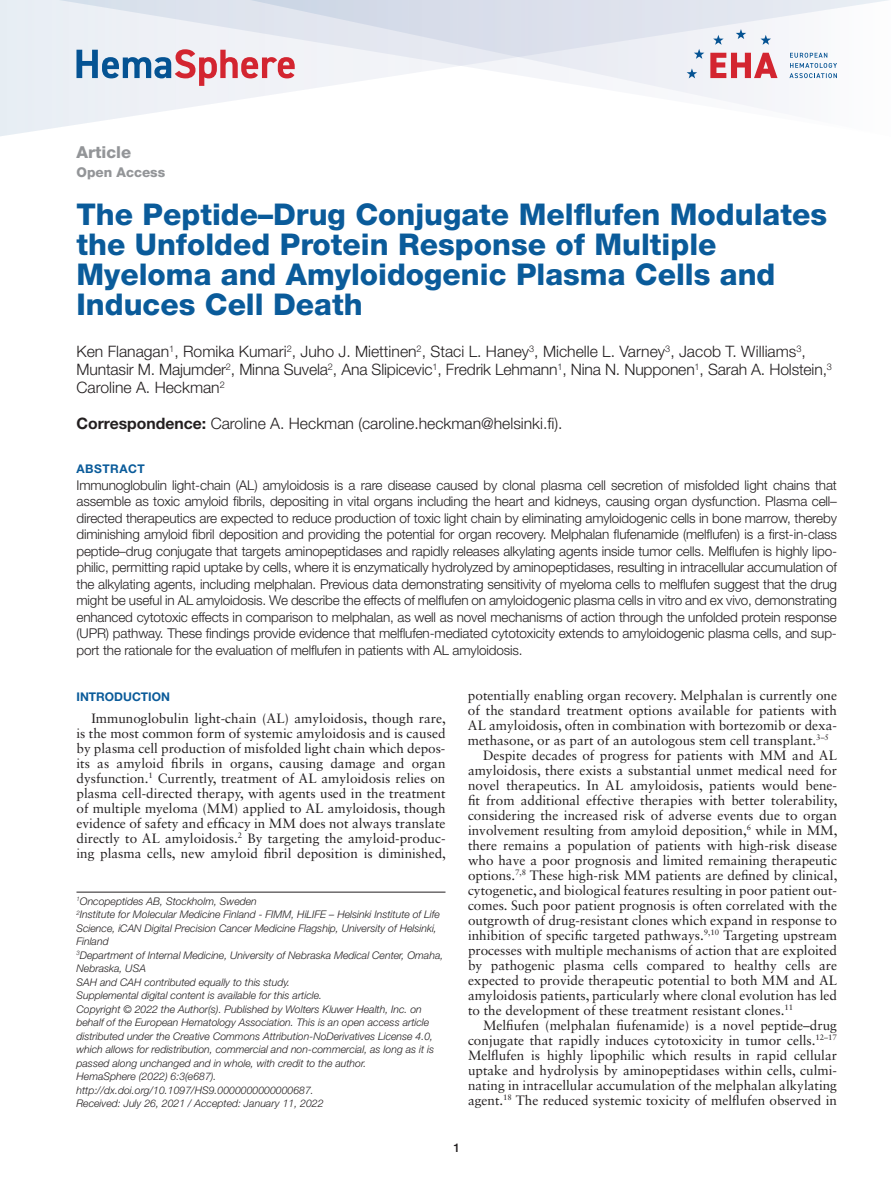
<style>
.page{position:relative;width:891px;height:1188px;background:#fff}
.page>*{position:absolute;margin:0;border:0;box-sizing:border-box;transform-origin:0 0}
.t1{font:800 30px/30px "Helvetica Neue LT Std";color:#0a5b9a}
.t2{font:800 16.5px "Helvetica Neue LT Std";color:#939598}
.t3{font:300 15.75px/18px "Helvetica Neue LT Std";color:#231f20}
.t4{font:13.5px/15px "Sabon LT Std";color:#231f20;text-align:justify}
.t5{font:300 13.5px/16.5px "Helvetica Neue LT Std";letter-spacing:-.01em;color:#231f20;text-align:justify}
.t6{font:800 13.5px "Helvetica Neue LT Std";color:#939598}
.t7{font:700 12px "Helvetica Neue LT Std";color:#0a5b9a}
.t8{font:700 12px "Helvetica Neue LT Std";letter-spacing:.04em;color:#0a5b9a}
.t9{font:500 12px "Helvetica Neue LT Std";color:#231f20}
.t10{font:italic 300 10.5px/13.5px "Helvetica Neue LT Std";color:#231f20}
.s1{font-weight:700}
</style>
<div class="page">
<div style="left:1px;top:0;width:58px;height:136px;background:#e8eef4"></div>
<svg style="left:59px;top:0;width:829px;height:127px"></svg>
<svg style="left:0;top:0;width:1px;height:136px"></svg>
<svg style="left:710px;top:53px;width:68px;height:25px"></svg>
<svg style="left:789px;top:53px;width:48px;height:25px"></svg>
<svg style="left:761px;top:35px;width:10px;height:10px"></svg>
<svg style="left:713px;top:35px;width:11px;height:10px"></svg>
<svg style="left:736px;top:29px;width:10px;height:10px"></svg>
<svg style="left:694px;top:49px;width:10px;height:10px"></svg>
<svg style="left:687px;top:68px;width:10px;height:10px"></svg>
<svg style="left:76px;top:49px;width:219px;height:37px"></svg>
<hr style="left:76px;top:892px;width:370px;height:1px;background:#231f20">
<p class="t2" style="left:76px;top:142px;width:56px">Article</p>
<p class="t6" style="left:76px;top:164px;width:90px">Open Access</p>
<h1 class="t1" style="left:76px;top:199px;width:752px">The Peptide–Drug Conjugate Melflufen Modulates the Unfolded Protein Response of Multiple Myeloma and Amyloidogenic Plasma Cells and Induces Cell Death</h1>
<p class="t3" style="left:76px;top:342px;width:757px">Ken Flanagan<sup>1</sup>, Romika Kumari<sup>2</sup>, Juho J. Miettinen<sup>2</sup>, Staci L. Haney<sup>3</sup>, Michelle L. Varney<sup>3</sup>, Jacob T. Williams<sup>3</sup>,<br>Muntasir M. Majumder<sup>2</sup>, Minna Suvela<sup>2</sup>, Ana Slipicevic<sup>1</sup>, Fredrik Lehmann<sup>1</sup>, Nina N. Nupponen<sup>1</sup>, Sarah A. Holstein,<sup>3<br></sup>Caroline A. Heckman<sup>2</sup></p>
<p class="t3" style="left:76px;top:414px;width:488px"><span class="s1">Correspondence:</span> Caroline A. Heckman (caroline.heckman@helsinki.fi).</p>
<p class="t8" style="left:76px;top:462px;width:70px">ABSTRACT</p>
<p class="t5" style="left:76px;top:477px;width:762px">Immunoglobulin light-chain (AL) amyloidosis is a rare disease caused by clonal plasma cell secretion of misfolded light chains that assemble as toxic amyloid fibrils, depositing in vital organs including the heart and kidneys, causing organ dysfunction. Plasma cell– directed therapeutics are expected to reduce production of toxic light chain by eliminating amyloidogenic cells in bone marrow, thereby diminishing amyloid fibril deposition and providing the potential for organ recovery. Melphalan flufenamide (melflufen) is a first-in-class peptide–drug conjugate that targets aminopeptidases and rapidly releases alkylating agents inside tumor cells. Melflufen is highly lipo&shy;philic, permitting rapid uptake by cells, where it is enzymatically hydrolyzed by aminopeptidases, resulting in intracellular accumulation of the alkylating agents, including melphalan. Previous data demonstrating sensitivity of myeloma cells to melflufen suggest that the drug might be useful in AL amyloidosis. We describe the effects of melflufen on amyloidogenic plasma cells in vitro and ex vivo, demonstrating enhanced cytotoxic effects in comparison to melphalan, as well as novel mechanisms of action through the unfolded protein response (UPR) pathway. These findings provide evidence that melflufen-mediated cytotoxicity extends to amyloidogenic plasma cells, and sup&shy;port the rationale for the evaluation of melflufen in patients with AL amyloidosis.</p>
<p class="t7" style="left:76px;top:690px;width:95px">INTRODUCTION</p>
<p class="t4" style="left:76px;top:710px;width:371px;text-indent:15px">Immunoglobulin light-chain (AL) amyloidosis, though rare, is the most common form of systemic amyloidosis and is caused by plasma cell production of misfolded light chain which depos&shy;its as amyloid fibrils in organs, causing damage and organ dysfunction.<sup>1</sup> Currently, treatment of AL amyloidosis relies on plasma cell-directed therapy, with agents used in the treatment of multiple myeloma (MM) applied to AL amyloidosis, though evidence of safety and efficacy in MM does not always translate directly to AL amyloidosis.<sup>2</sup> By targeting the amyloid-produc&shy;ing plasma cells, new amyloid fibril deposition is diminished,</p>
<p class="t4" style="left:468px;top:688px;width:371px">potentially enabling organ recovery. Melphalan is currently one</p>
<p class="t4" style="left:468px;top:703px;width:370px">of the standard treatment options available for patients with</p>
<p class="t4" style="left:468px;top:718px;width:371px">AL amyloidosis, often in combination with bortezomib or dexa-</p>
<p class="t4" style="left:468px;top:733px;width:362px">methasone, or as part of an autologous stem cell transplant.<sup>3–5</sup></p>
<p class="t4" style="left:483px;top:748px;width:355px">Despite decades of progress for patients with MM and AL</p>
<p class="t4" style="left:468px;top:763px;width:371px">amyloidosis, there exists a substantial unmet medical need for</p>
<p class="t4" style="left:468px;top:778px;width:371px">novel therapeutics. In AL amyloidosis, patients would bene-</p>
<p class="t4" style="left:468px;top:793px;width:371px">fit from additional effective therapies with better tolerability,</p>
<p class="t4" style="left:468px;top:808px;width:370px">considering the increased risk of adverse events due to organ</p>
<p class="t4" style="left:468px;top:823px;width:371px">involvement resulting from amyloid deposition,<sup>6</sup> while in MM,</p>
<p class="t4" style="left:468px;top:838px;width:370px">there remains a population of patients with high-risk disease</p>
<p class="t4" style="left:468px;top:853px;width:371px">who have a poor prognosis and limited remaining therapeutic</p>
<p class="t4" style="left:468px;top:868px;width:371px">options.<sup>7,8</sup> These high-risk MM patients are defined by clinical,</p>
<p class="t4" style="left:468px;top:883px;width:371px">cytogenetic, and biological features resulting in poor patient out-</p>
<p class="t4" style="left:468px;top:898px;width:371px">comes. Such poor patient prognosis is often correlated with the</p>
<p class="t4" style="left:468px;top:913px;width:370px">outgrowth of drug-resistant clones which expand in response to</p>
<p class="t4" style="left:468px;top:928px;width:370px">inhibition of specific targeted pathways.<sup>9,10</sup> Targeting upstream</p>
<p class="t4" style="left:468px;top:943px;width:370px">processes with multiple mechanisms of action that are exploited</p>
<p class="t4" style="left:468px;top:958px;width:371px">by pathogenic plasma cells compared to healthy cells are</p>
<p class="t4" style="left:468px;top:973px;width:371px">expected to provide therapeutic potential to both MM and AL</p>
<p class="t4" style="left:468px;top:988px;width:371px">amyloidosis patients, particularly where clonal evolution has led</p>
<p class="t4" style="left:468px;top:1003px;width:327px">to the development of these treatment resistant clones.<sup>11</sup></p>
<p class="t4" style="left:483px;top:1018px;width:355px">Melfiufen (melphalan fiufenamide) is a novel peptide–drug</p>
<p class="t4" style="left:468px;top:1033px;width:370px">conjugate that rapidly induces cytotoxicity in tumor cells.<sup>12–17</sup></p>
<p class="t4" style="left:468px;top:1048px;width:371px">Melflufen is highly lipophilic which results in rapid cellular</p>
<p class="t4" style="left:468px;top:1063px;width:371px">uptake and hydrolysis by aminopeptidases within cells, culmi-</p>
<p class="t4" style="left:468px;top:1078px;width:371px">nating in intracellular accumulation of the melphalan alkylating</p>
<p class="t4" style="left:468px;top:1093px;width:371px">agent.<sup>18</sup> The reduced systemic toxicity of melflufen observed in</p>
<p class="t10" style="left:76px;top:894px;width:368px"><sup>1</sup>Oncopeptides AB, Stockholm, Sweden<br><sup>2</sup>Institute for Molecular Medicine Finland - FIMM, HiLIFE – Helsinki Institute of Life Science, iCAN Digital Precision Cancer Medicine Flagship, University of Helsinki, Finland<br><sup>3</sup>Department of Internal Medicine, University of Nebraska Medical Center, Omaha, Nebraska, USA<br>SAH and CAH contributed equally to this study.<br>Supplemental digital content is available for this article.<br>Copyright © 2022 the Author(s). Published by Wolters Kluwer Health, Inc. on behalf of the European Hematology Association. This is an open access article distributed under the Creative Commons Attribution-NoDerivatives License 4.0, which allows for redistribution, commercial and non-commercial, as long as it is passed along unchanged and in whole, with credit to the author.<br>HemaSphere (2022) 6:3(e687). http://dx.doi.org/10.1097/HS9.0000000000000687.<br>Received: July 26, 2021 / Accepted: January 11, 2022</p>
<p class="t9" style="left:453px;top:1140px;width:8px">1</p>
</div>
